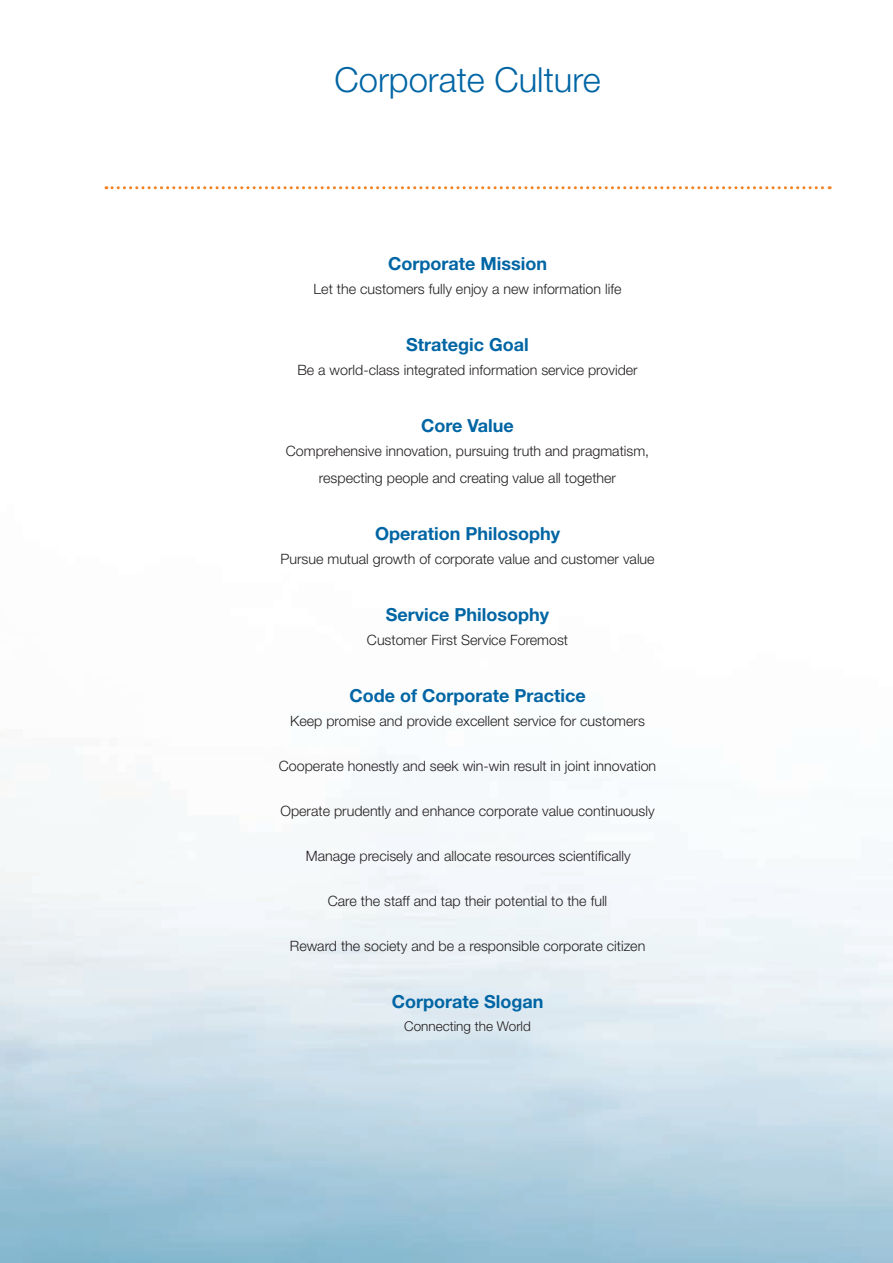
<style>
.page{position:relative;width:893px;height:1263px;background:#fff}
.page>*{position:absolute;margin:0;border:0;box-sizing:border-box;transform-origin:0 0}
.t1{font:300 34.5px "Helvetica Neue LT Std";color:#0065a4}
.t2{font:700 18px "Helvetica Neue LT Std";color:#0065a4}
.t3{font:300 14.25px/27px "Helvetica Neue LT Std";color:#231f20;text-align:center}
.t4{font:300 13.5px "Helvetica Neue LT Std";color:#231f20}
</style>
<div class="page">
<img style="left:0;top:186px;width:893px;height:1077px">
<svg style="left:106px;top:186px;width:724px;height:3px"></svg>
<h1 class="t1" style="left:334px;top:68px;width:267px">Corporate Culture</h1>
<p class="t2" style="left:388px;top:257px;width:160px">Corporate Mission</p>
<p class="t3" style="left:313px;top:277px;width:309px">Let the customers fully enjoy a new information life</p>
<p class="t2" style="left:406px;top:338px;width:124px">Strategic Goal</p>
<p class="t3" style="left:297px;top:358px;width:342px">Be a world-class integrated information service provider</p>
<p class="t2" style="left:421px;top:419px;width:94px">Core Value</p>
<p class="t3" style="left:286px;top:439px;width:365px">Comprehensive innovation, pursuing truth and pragmatism, respecting people and creating value all together</p>
<p class="t2" style="left:375px;top:527px;width:186px">Operation Philosophy</p>
<p class="t3" style="left:280px;top:547px;width:376px">Pursue mutual growth of corporate value and customer value</p>
<p class="t2" style="left:386px;top:608px;width:165px">Service Philosophy</p>
<p class="t3" style="left:367px;top:628px;width:203px">Customer First Service Foremost</p>
<p class="t2" style="left:349px;top:689px;width:238px">Code of Corporate Practice</p>
<p class="t3" style="left:290px;top:709px;width:356px">Keep promise and provide excellent service for customers</p>
<p class="t3" style="left:279px;top:754px;width:379px">Cooperate honestly and seek win-win result in joint innovation</p>
<p class="t3" style="left:280px;top:799px;width:376px">Operate prudently and enhance corporate value continuously</p>
<p class="t3" style="left:306px;top:844px;width:326px">Manage precisely and allocate resources scientifically</p>
<p class="t3" style="left:328px;top:889px;width:281px">Care the staff and tap their potential to the full</p>
<p class="t3" style="left:290px;top:934px;width:357px">Reward the society and be a responsible corporate citizen</p>
<p class="t2" style="left:391px;top:995px;width:153px">Corporate Slogan</p>
<p class="t4" style="left:404px;top:1022px;width:128px">Connecting the World</p>
</div>
